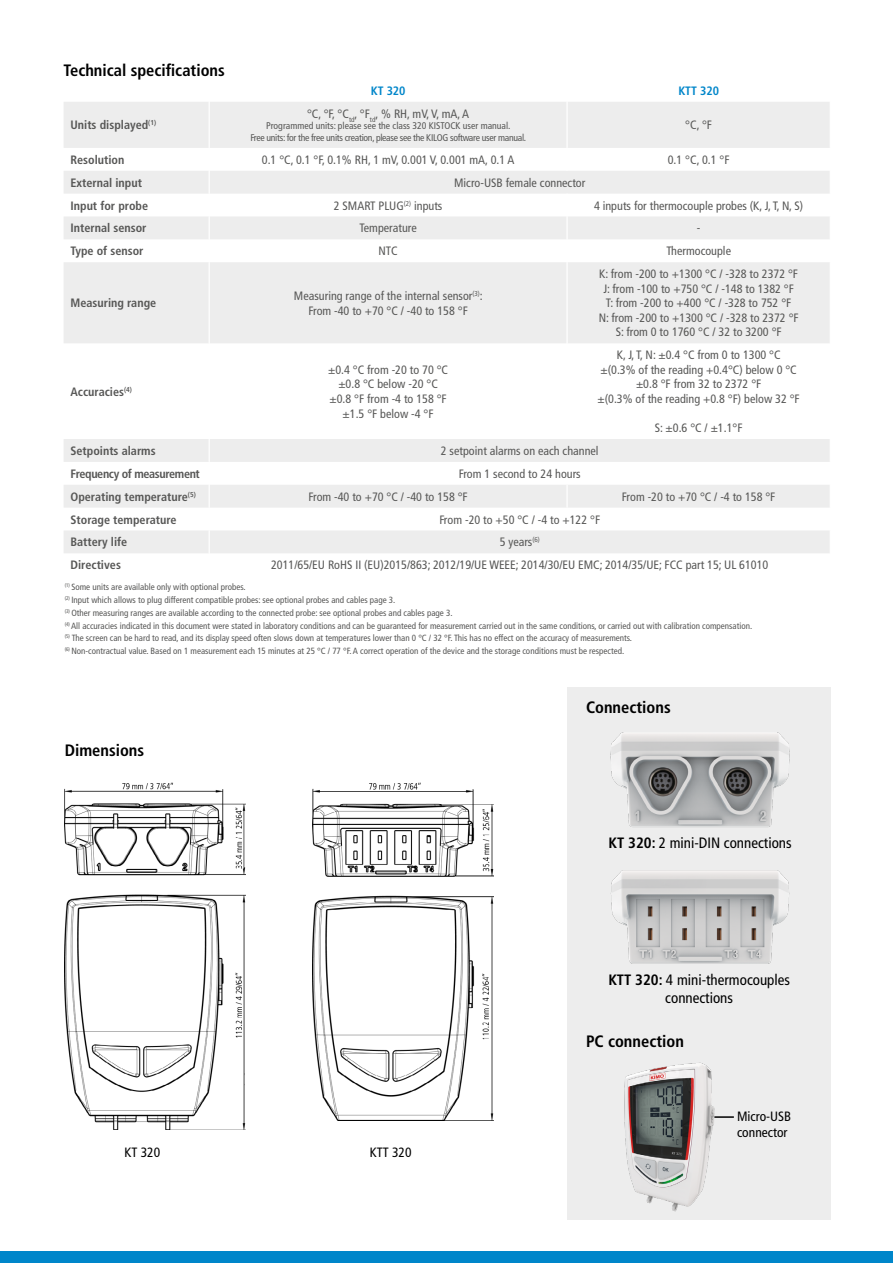
<style>
.page{position:relative;width:893px;height:1263px;background:#fff}
.page>*{position:absolute;margin:0;border:0;box-sizing:border-box;transform-origin:0 0}
.t1{font:700 condensed 16.5px "Frutiger LT Std";color:#000}
.t2{font:condensed 15px/18px "Frutiger LT Std";color:#000;text-align:center}
.t3{font:condensed 13.5px/16.2px "Frutiger LT Std";color:#000}
.t4{font:condensed 12.15px/14.5px "Frutiger LT Std";color:#575756;text-align:center}
.t5{font:700 condensed 12.15px "Frutiger LT Std";color:#575756}
.t6{font:700 condensed 12.15px "Frutiger LT Std";letter-spacing:-.03em;color:#575756}
.t7{font:700 condensed 12.15px "Frutiger LT Std";color:#0086ca}
.t8{font:condensed 9.75px/11.7px "Frutiger LT Std";letter-spacing:-.03em;color:#575756;text-align:center}
.t9{font:condensed 9px/12.9px "Frutiger LT Std";color:#575756}
.s1{font-weight:700}
</style>
<div class="page">
<svg style="left:64px;top:102px;width:766px;height:451px;fill:#ededed"></svg>
<hr style="left:209px;top:102px;width:1px;height:46px;background:#fff">
<hr style="left:566px;top:102px;width:2px;height:46px;background:#fff">
<hr style="left:566px;top:148px;width:2px;height:23px;background:#fff">
<hr style="left:566px;top:194px;width:2px;height:22px;background:#fff">
<hr style="left:566px;top:216px;width:2px;height:23px;background:#fff">
<svg style="left:209px;top:148px;width:1px;height:114px"></svg>
<hr style="left:566px;top:239px;width:2px;height:23px;background:#fff">
<hr style="left:209px;top:262px;width:1px;height:81px;background:#fff">
<hr style="left:566px;top:262px;width:2px;height:81px;background:#fff">
<hr style="left:209px;top:343px;width:1px;height:96px;background:#fff">
<hr style="left:566px;top:343px;width:2px;height:96px;background:#fff">
<hr style="left:566px;top:485px;width:2px;height:23px;background:#fff">
<svg style="left:209px;top:439px;width:1px;height:114px"></svg>
<div style="left:567px;top:687px;width:264px;height:533px;background:#ededed"></div>
<img style="left:624px;top:1062px;width:91px;height:149px">
<hr style="left:714px;top:1116px;width:20px;height:2px;background:#000">
<img style="left:610px;top:732px;width:180px;height:95px">
<img style="left:610px;top:870px;width:180px;height:94px">
<img style="left:65px;top:782px;width:181px;height:348px">
<img style="left:312px;top:782px;width:182px;height:338px">
<div style="left:0;top:1251px;width:893px;height:12px;background:#0086ca"></div>
<h1 class="t1" style="left:64px;top:61px;width:163px">Technical specifications</h1>
<p class="t5" style="left:70px;top:118px;width:87px">Units displayed<sup>(1)</sup></p>
<p class="t7" style="left:371px;top:83px;width:36px">KT 320</p>
<p class="t7" style="left:678px;top:83px;width:42px">KTT 320</p>
<p class="t4" style="left:307px;top:106px;width:164px">°C, °F, °C<sub>td</sub>, °F<sub>td</sub>, % RH, mV, V, mA, A</p>
<p class="t8" style="left:250px;top:120px;width:277px">Programmed units: please see the class 320 KISTOCK user manual.<br>Free units: for the free units creation, please see the KILOG software user manual.</p>
<p class="t4" style="left:685px;top:118px;width:28px">°C, °F</p>
<p class="t5" style="left:70px;top:152px;width:55px">Resolution</p>
<p class="t4" style="left:262px;top:152px;width:254px">0.1 °C, 0.1 °F, 0.1% RH, 1 mV, 0.001 V, 0.001 mA, 0.1 A</p>
<p class="t4" style="left:668px;top:152px;width:63px">0.1 °C, 0.1 °F</p>
<p class="t5" style="left:70px;top:175px;width:73px">External input</p>
<p class="t4" style="left:454px;top:175px;width:133px">Micro-USB female connector</p>
<p class="t5" style="left:70px;top:198px;width:79px">Input for probe</p>
<p class="t4" style="left:334px;top:198px;width:110px">2 SMART PLUG<sup>(2)</sup> inputs</p>
<p class="t4" style="left:594px;top:198px;width:211px">4 inputs for thermocouple probes (K, J, T, N, S)</p>
<p class="t5" style="left:70px;top:221px;width:77px">Internal sensor</p>
<p class="t4" style="left:359px;top:221px;width:59px">Temperature</p>
<p class="t4" style="left:697px;top:221px;width:5px">-</p>
<p class="t5" style="left:70px;top:244px;width:75px">Type of sensor</p>
<p class="t4" style="left:378px;top:244px;width:21px">NTC</p>
<p class="t4" style="left:666px;top:244px;width:66px">Thermocouple</p>
<p class="t5" style="left:71px;top:296px;width:87px">Measuring range</p>
<p class="t4" style="left:294px;top:289px;width:190px">Measuring range of the internal sensor<sup>(3)</sup>:<br>From -40 to +70 °C / -40 to 158 °F</p>
<p class="t5" style="left:70px;top:384px;width:63px">Accuracies<sup>(4)</sup></p>
<p class="t4" style="left:328px;top:362px;width:121px">±0.4 °C from -20 to 70 °C ±0.8 °C below -20 °C ±0.8 °F from -4 to 158 °F ±1.5 °F below -4 °F</p>
<p class="t4" style="left:599px;top:267px;width:202px">K: from -200 to +1300 °C / -328 to 2372 °F J: from -100 to +750 °C / -148 to 1382 °F T: from -200 to +400 °C / -328 to 752 °F<br>N: from -200 to +1300 °C / -328 to 2372 °F S: from 0 to 1760 °C / 32 to 3200 °F</p>
<p class="t4" style="left:598px;top:348px;width:204px">K, J, T, N: ±0.4 °C from 0 to 1300 °C<br>±(0.3% of the reading +0.4°C) below 0 °C ±0.8 °F from 32 to 2372 °F<br>±(0.3% of the reading +0.8 °F) below 32 °F</p>
<p class="t4" style="left:655px;top:421px;width:89px">S: ±0.6 °C / ±1.1°F</p>
<p class="t5" style="left:70px;top:444px;width:87px">Setpoints alarms</p>
<p class="t4" style="left:441px;top:444px;width:159px">2 setpoint alarms on each channel</p>
<p class="t6" style="left:70px;top:466px;width:131px">Frequency of measurement</p>
<p class="t4" style="left:459px;top:466px;width:124px">From 1 second to 24 hours</p>
<p class="t5" style="left:70px;top:489px;width:127px">Operating temperature<sup>(5)</sup></p>
<p class="t4" style="left:308px;top:489px;width:161px">From -40 to +70 °C / -40 to 158 °F</p>
<p class="t4" style="left:622px;top:489px;width:155px">From -20 to +70 °C / -4 to 158 °F</p>
<p class="t5" style="left:70px;top:512px;width:108px">Storage temperature</p>
<p class="t4" style="left:439px;top:512px;width:162px">From -20 to +50 °C / -4 to +122 °F</p>
<p class="t5" style="left:70px;top:535px;width:58px">Battery life</p>
<p class="t4" style="left:500px;top:535px;width:42px">5 years<sup>(6)</sup></p>
<p class="t5" style="left:70px;top:558px;width:52px">Directives</p>
<p class="t4" style="left:271px;top:558px;width:499px">2011/65/EU RoHS II (EU)2015/863; 2012/19/UE WEEE; 2014/30/EU EMC; 2014/35/UE; FCC part 15; UL 61010</p>
<p class="t9" style="left:65px;top:580px;width:689px"><sup>(1)</sup> Some units are available only with optional probes.<br><sup>(2)</sup> Input which allows to plug different compatible probes: see optional probes and cables page 3.<br><sup>(3)</sup> Other measuring ranges are available according to the connected probe: see optional probes and cables page 3.<br><sup>(4)</sup> All accuracies indicated in this document were stated in laboratory conditions and can be guaranteed for measurement carried out in the same conditions, or carried out with calibration compensation. <sup>(5)</sup> The screen can be hard to read, and its display speed often slows down at temperatures lower than 0 °C / 32 °F. This has no effect on the accuracy of measurements.<br><sup>(6)</sup> Non-contractual value. Based on 1 measurement each 15 minutes at 25 °C / 77 °F. A correct operation of the device and the storage conditions must be respected.</p>
<h1 class="t1" style="left:65px;top:740px;width:81px">Dimensions</h1>
<p class="t3" style="left:125px;top:1144px;width:37px">KT 320</p>
<p class="t3" style="left:370px;top:1144px;width:43px">KTT 320</p>
<h1 class="t1" style="left:586px;top:697px;width:86px">Connections</h1>
<p class="t2" style="left:608px;top:833px;width:185px"><span class="s1">KT 320:</span> 2 mini-DIN connections</p>
<p class="t2" style="left:608px;top:970px;width:183px"><span class="s1">KTT 320:</span> 4 mini-thermocouples connections</p>
<h1 class="t1" style="left:586px;top:1032px;width:99px">PC connection</h1>
<p class="t3" style="left:737px;top:1108px;width:56px">Micro-USB connector</p>
</div>
